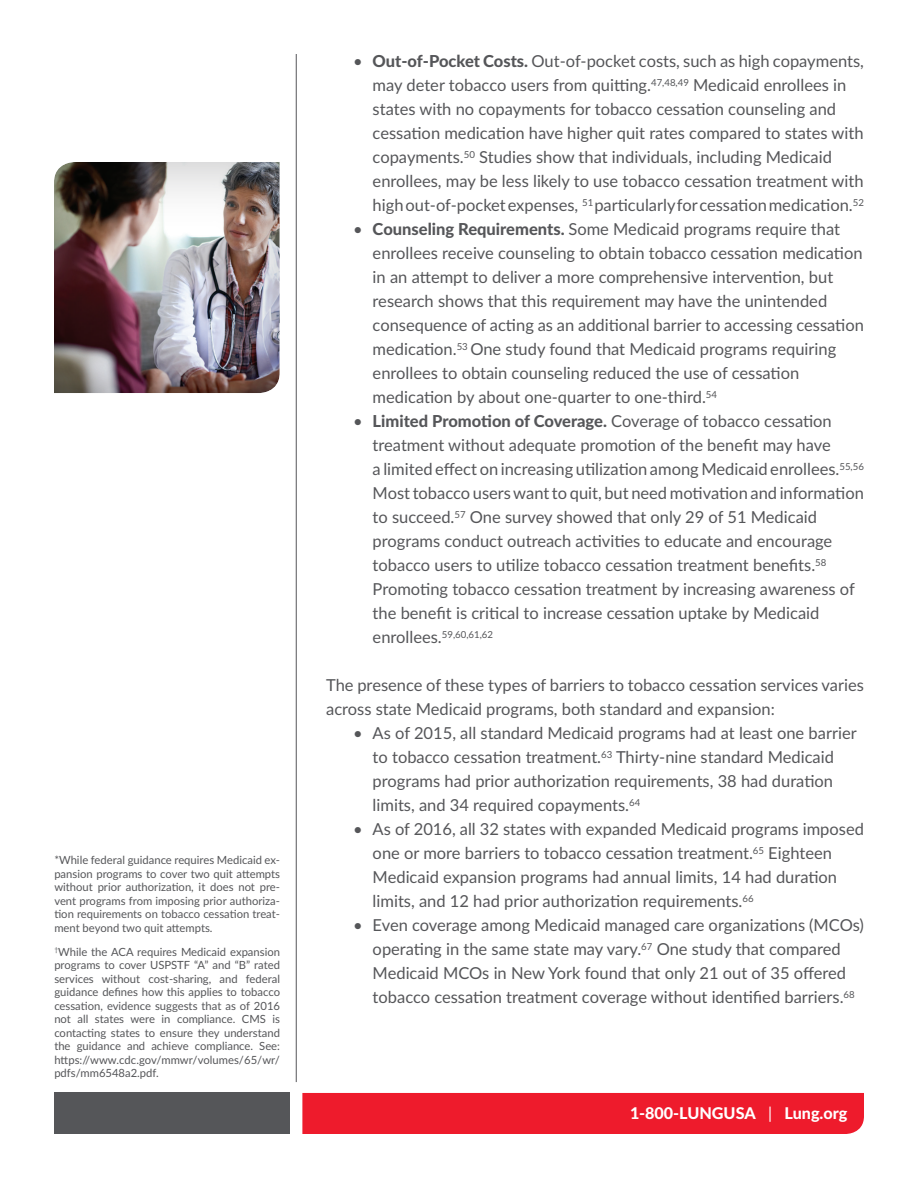
<style>
.page{position:relative;width:918px;height:1188px;background:#fff}
.page>*{position:absolute;margin:0;border:0;box-sizing:border-box;transform-origin:0 0}
.t1{font:16.5px/24px "Lato";color:#555659}
.t2{font:800 16.2px "Lato";color:#fff}
.t3{font:11.25px/13.5px "Lato";color:#555659;text-align:justify}
.t4{font:9.6px "Lato";color:#555659}
.s1{font-weight:800}
.s2{font-size:16.5px}
.s3{font-weight:400}
</style>
<div class="page">
<div style="left:54px;top:1093px;width:235px;height:41px;background:#555659"></div>
<div style="left:302px;top:1093px;width:562px;height:41px;background:#ee1b2c"></div>
<div style="left:52px;top:160px;width:228px;height:236px;background:#555659;opacity:.35"></div>
<hr style="left:296px;top:54px;width:1px;height:1028px;background:#555659">
<p class="t3" style="left:54px;top:853px;width:227px">*While federal guidance requires Medicaid ex&shy;pansion programs to cover two quit attempts without prior authorization, it does not pre&shy;vent programs from imposing prior authoriza&shy;tion requirements on tobacco cessation treat&shy;ment beyond two quit attempts.</p>
<p class="t3" style="left:54px;top:944px;width:227px"><sup>†</sup>While the ACA requires Medicaid expansion programs to cover USPSTF “A” and “B” rated services without cost-sharing, and federal guidance defines how this applies to tobacco cessation, evidence suggests that as of 2016 not all states were in compliance. CMS is contacting states to ensure they understand the guidance and achieve compliance. See: https://www.cdc.gov/mmwr/volumes/65/wr/ pdfs/mm6548a2.pdf.</p>
<p class="t1" style="left:373px;top:49px;width:493px;text-indent:-20px">• <span class="s1">Out-of-Pocket Costs.</span> Out-of-pocket costs, such as high copayments, may deter tobacco users from quitting.<sup>47,48,49</sup> Medicaid enrollees in states with no copayments for tobacco cessation counseling and cessation medication have higher quit rates compared to states with copayments.<sup>50</sup> Studies show that individuals, including Medicaid enrollees, may be less likely to use tobacco cessation treatment with high out-of-pocket expenses, <sup>51</sup> particularly for cessation medication.<sup>52</sup></p>
<p class="t1" style="left:373px;top:217px;width:493px;text-indent:-20px">• <span class="s1">Counseling Requirements.</span> Some Medicaid programs require that enrollees receive counseling to obtain tobacco cessation medication in an attempt to deliver a more comprehensive intervention, but research shows that this requirement may have the unintended consequence of acting as an additional barrier to accessing cessation medication.<sup>53</sup> One study found that Medicaid programs requiring enrollees to obtain counseling reduced the use of cessation medication by about one-quarter to one-third.<sup>54</sup></p>
<p class="t1" style="left:373px;top:409px;width:493px;text-indent:-19px">• <span class="s1">Limited Promotion of Coverage.</span> Coverage of tobacco cessation treatment without adequate promotion of the benefit may have<br>a limited effect on increasing utilization among Medicaid enrollees.<sup>55,56<br></sup>Most tobacco users want to quit, but need motivation and information to succeed.<sup>57</sup> One survey showed that only 29 of 51 Medicaid programs conduct outreach activities to educate and encourage tobacco users to utilize tobacco cessation treatment benefits.<sup>58<br></sup>Promoting tobacco cessation treatment by increasing awareness of the benefit is critical to increase cessation uptake by Medicaid</p>
<p class="t4" style="left:373px;top:627px;width:122px"><span class="s2">enrollees.</span>59,60,61,62</p>
<p class="t1" style="left:326px;top:673px;width:539px">The presence of these types of barriers to tobacco cessation services varies across state Medicaid programs, both standard and expansion:</p>
<p class="t1" style="left:373px;top:721px;width:486px;text-indent:-20px">• As of 2015, all standard Medicaid programs had at least one barrier to tobacco cessation treatment.<sup>63</sup> Thirty-nine standard Medicaid programs had prior authorization requirements, 38 had duration limits, and 34 required copayments.<sup>64</sup></p>
<p class="t1" style="left:373px;top:817px;width:493px;text-indent:-20px">• As of 2016, all 32 states with expanded Medicaid programs imposed one or more barriers to tobacco cessation treatment.<sup>65</sup> Eighteen Medicaid expansion programs had annual limits, 14 had duration limits, and 12 had prior authorization requirements.<sup>66</sup></p>
<p class="t1" style="left:373px;top:913px;width:493px;text-indent:-20px">• Even coverage among Medicaid managed care organizations (MCOs) operating in the same state may vary.<sup>67</sup> One study that compared Medicaid MCOs in New York found that only 21 out of 35 offered tobacco cessation treatment coverage without identified barriers.<sup>68</sup></p>
<p class="t2" style="left:630px;top:1101px;width:219px">1-800-LUNGUSA <span class="s3">|</span> Lung.org</p>
</div>
